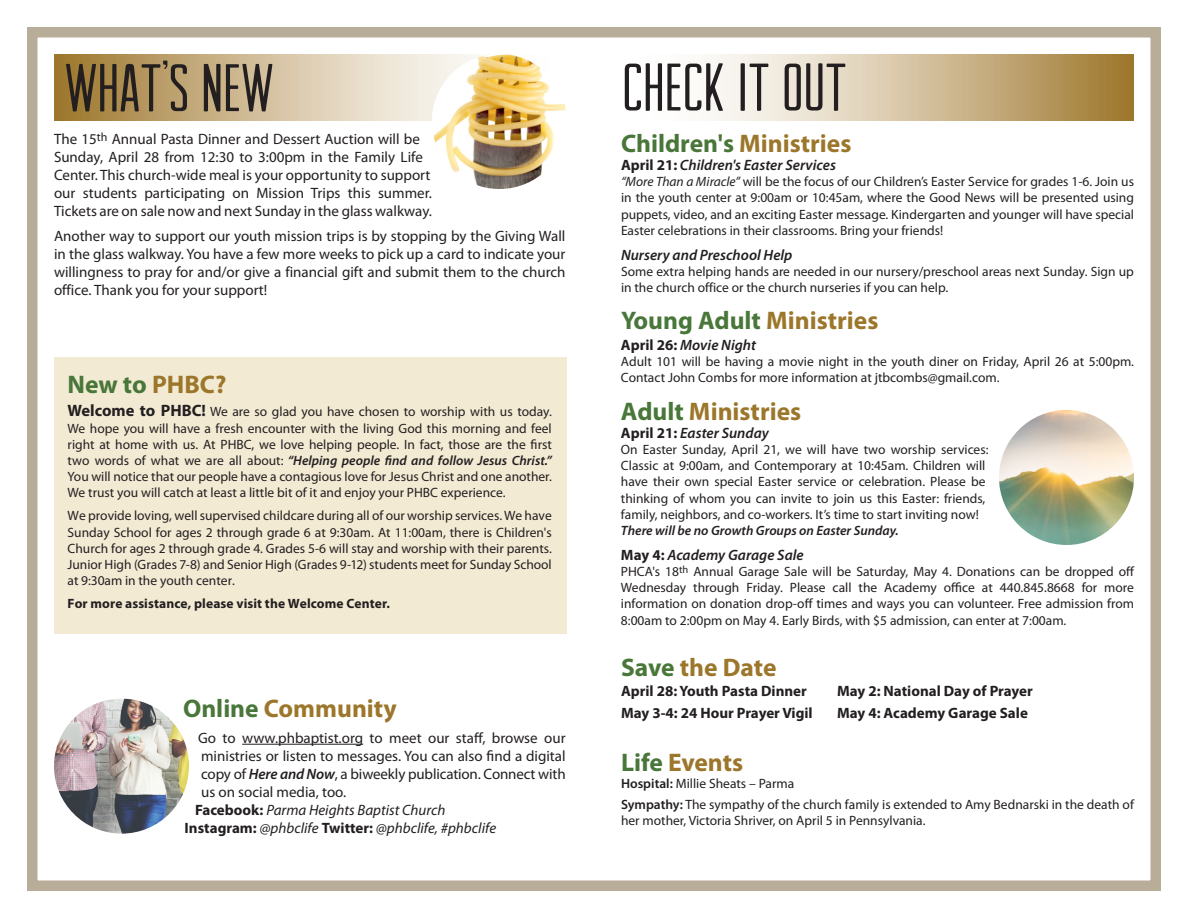
<style>
.page{position:relative;width:1188px;height:918px;background:#fff}
.page>*{position:absolute;margin:0;border:0;box-sizing:border-box;transform-origin:0 0}
.t1{font:67.5px "Arvil Sans";color:#231f20}
.t2{font:700 25.5px "Myriad Pro";color:#497739}
.t3{font:700 25.5px "Myriad Pro";color:#9c772b}
.t4{font:700 25.5px "Myriad Pro";letter-spacing:-.005em;color:#9c762b}
.t5{font:15px/18px "Myriad Pro";color:#231f20;text-align:justify}
.t6{font:italic 600 15px "Myriad Pro";color:#231f20}
.t7{font:700 15px "Myriad Pro";color:#231f20}
.t8{font:italic 15px "Myriad Pro";color:#231f20}
.t9{font:13.5px/16.2px "Myriad Pro";color:#231f20;text-align:justify}
.t10{font:700 13.5px "Myriad Pro";letter-spacing:.01em;color:#231f20}
.t11{font:italic 600 13.5px "Myriad Pro";color:#231f20}
.s1{color:#9c772b}
.s2{font-weight:700;font-size:16.5px}
.s3{font-weight:600;font-style:italic}
.s4{color:#497739}
.s5{font-weight:700;font-style:normal}
.s6{font-style:italic}
.s7{font-weight:600}
</style>
<div class="page">
<div style="left:27px;top:27px;width:1134px;height:864px;border:10px solid #b8ad99"></div>
<svg style="left:54px;top:54px;width:512px;height:66px;background:#cfbb96"></svg>
<div style="left:54px;top:357px;width:513px;height:277px;background:#f2ead3"></div>
<hr style="left:242px;top:744px;width:121px;height:1px;background:#231f20">
<svg style="left:708px;top:54px;width:426px;height:66px;background:#d1be9a"></svg>
<img style="left:54px;top:699px;width:135px;height:135px;border-radius:67px">
<img style="left:999px;top:410px;width:135px;height:135px;border-radius:67px">
<img style="left:432px;top:54px;width:135px;height:135px;border-radius:68px">
<p class="t1" style="left:162px;top:4px;width:9px">,</p>
<p class="t1" style="left:622px;top:50px;width:226px">CHECK IT OUT</p>
<p class="t1" style="left:65px;top:51px;width:211px">WHATS NEW</p>
<p class="t5" style="left:54px;top:130px;width:379px;text-align:left">The 15<sup>th</sup> Annual Pasta Dinner and Dessert Auction will be Sunday, April 28 from 12:30 to 3:00pm in the Family Life Center. This church-wide meal is your opportunity to support our students participating on Mission Trips this summer.<br>Tickets are on sale now and next Sunday in the glass walkway.</p>
<p class="t5" style="left:54px;top:227px;width:513px">Another way to support our youth mission trips is by stopping by the Giving Wall in the glass walkway. You have a few more weeks to pick up a card to indicate your willingness to pray for and/or give a financial gift and submit them to the church office. Thank you for your support!</p>
<p class="t2" style="left:68px;top:367px;width:160px">New to <span class="s1">PHBC?</span></p>
<p class="t9" style="left:68px;top:404px;width:486px"><span class="s2">Welcome to PHBC!</span> We are so glad you have chosen to worship with us today.<br>We hope you will have a fresh encounter with the living God this morning and feel right at home with us. At PHBC, we love helping people. In fact, those are the first two words of what we are all about: <span class="s3">“Helping people find and follow Jesus Christ.” </span>You will notice that our people have a contagious love for Jesus Christ and one another.<br>We trust you will catch at least a little bit of it and enjoy your PHBC experience.</p>
<p class="t9" style="left:68px;top:507px;width:486px">We provide loving, well supervised childcare during all of our worship services. We have Sunday School for ages 2 through grade 6 at 9:30am. At 11:00am, there is Children's Church for ages 2 through grade 4. Grades 5-6 will stay and worship with their parents.<br>Junior High (Grades 7-8) and Senior High (Grades 9-12) students meet for Sunday School at 9:30am in the youth center.</p>
<p class="t10" style="left:68px;top:595px;width:324px">For more assistance, please visit the Welcome Center.</p>
<p class="t3" style="left:183px;top:692px;width:215px"><span class="s4">Online</span> Community</p>
<p class="t5" style="left:198px;top:728px;width:369px">Go to www.phbaptist.org to meet our staff, browse our ministries or listen to messages. You can also find a digital copy of <span class="s3">Here and Now</span>, a biweekly publication. Connect with us on social media, too.</p>
<p class="t8" style="left:195px;top:800px;width:252px"><span class="s5">Facebook:</span> Parma Heights Baptist Church</p>
<p class="t8" style="left:185px;top:818px;width:313px"><span class="s5">Instagram:</span> @phbclife <span class="s5">Twitter:</span> @phbclife, #phbclife</p>
<p class="t2" style="left:621px;top:127px;width:232px">Children's <span class="s1">Ministries</span></p>
<p class="t6" style="left:621px;top:155px;width:217px"><span class="s5">April 21:</span> Children's Easter Services</p>
<p class="t9" style="left:621px;top:173px;width:515px"><span class="s6">“More Than a Miracle”</span> will be the focus of our Children’s Easter Service for grades 1-6. Join us in the youth center at 9:00am or 10:45am, where the Good News will be presented using puppets, video, and an exciting Easter message. Kindergarten and younger will have special Easter celebrations in their classrooms. Bring your friends!</p>
<p class="t6" style="left:621px;top:245px;width:173px">Nursery and Preschool Help</p>
<p class="t9" style="left:621px;top:263px;width:514px">Some extra helping hands are needed in our nursery/preschool areas next Sunday. Sign up in the church office or the church nurseries if you can help.</p>
<p class="t2" style="left:621px;top:304px;width:259px">Young Adult <span class="s1">Ministries</span></p>
<p class="t6" style="left:621px;top:335px;width:137px"><span class="s5">April 26:</span> Movie Night</p>
<p class="t9" style="left:621px;top:353px;width:515px">Adult 101 will be having a movie night in the youth diner on Friday, April 26 at 5:00pm.<br>Contact John Combs for more information at jtbcombs@gmail.com.</p>
<p class="t3" style="left:621px;top:395px;width:182px"><span class="s4">Adult</span> Ministries</p>
<p class="t6" style="left:621px;top:423px;width:149px"><span class="s5">April 21:</span> Easter Sunday</p>
<p class="t9" style="left:621px;top:441px;width:369px;text-align:left">On Easter Sunday, April 21, we will have two worship services:<br>Classic at 9:00am, and Contemporary at 10:45am. Children will have their own special Easter service or celebration. Please be thinking of whom you can invite to join us this Easter: friends, family, neighbors, and co-workers. It’s time to start inviting now!</p>
<p class="t11" style="left:621px;top:522px;width:279px">There will be no Growth Groups on Easter Sunday.</p>
<p class="t6" style="left:621px;top:545px;width:184px"><span class="s5">May 4:</span> Academy Garage Sale</p>
<p class="t9" style="left:621px;top:563px;width:515px">PHCA's 18<sup>th</sup> Annual Garage Sale will be Saturday, May 4. Donations can be dropped off Wednesday through Friday. Please call the Academy office at 440.845.8668 for more information on donation drop-off times and ways you can volunteer. Free admission from 8:00am to 2:00pm on May 4. Early Birds, with $5 admission, can enter at 7:00am.</p>
<p class="t3" style="left:621px;top:651px;width:157px"><span class="s4">Save</span> the Date</p>
<p class="t7" style="left:621px;top:681px;width:187px">April 28: Youth Pasta Dinner</p>
<p class="t7" style="left:837px;top:681px;width:197px">May 2: National Day of Prayer</p>
<p class="t7" style="left:621px;top:703px;width:193px">May 3-4: 24 Hour Prayer Vigil</p>
<p class="t7" style="left:837px;top:703px;width:192px">May 4: Academy Garage Sale</p>
<p class="t4" style="left:621px;top:746px;width:124px"><span class="s4">Life</span> Events</p>
<p class="t9" style="left:621px;top:776px;width:175px"><span class="s7">Hospital:</span> Millie Sheats – Parma</p>
<p class="t9" style="left:621px;top:796px;width:514px"><span class="s7">Sympathy:</span> The sympathy of the church family is extended to Amy Bednarski in the death of her mother, Victoria Shriver, on April 5 in Pennsylvania.</p>
</div>
